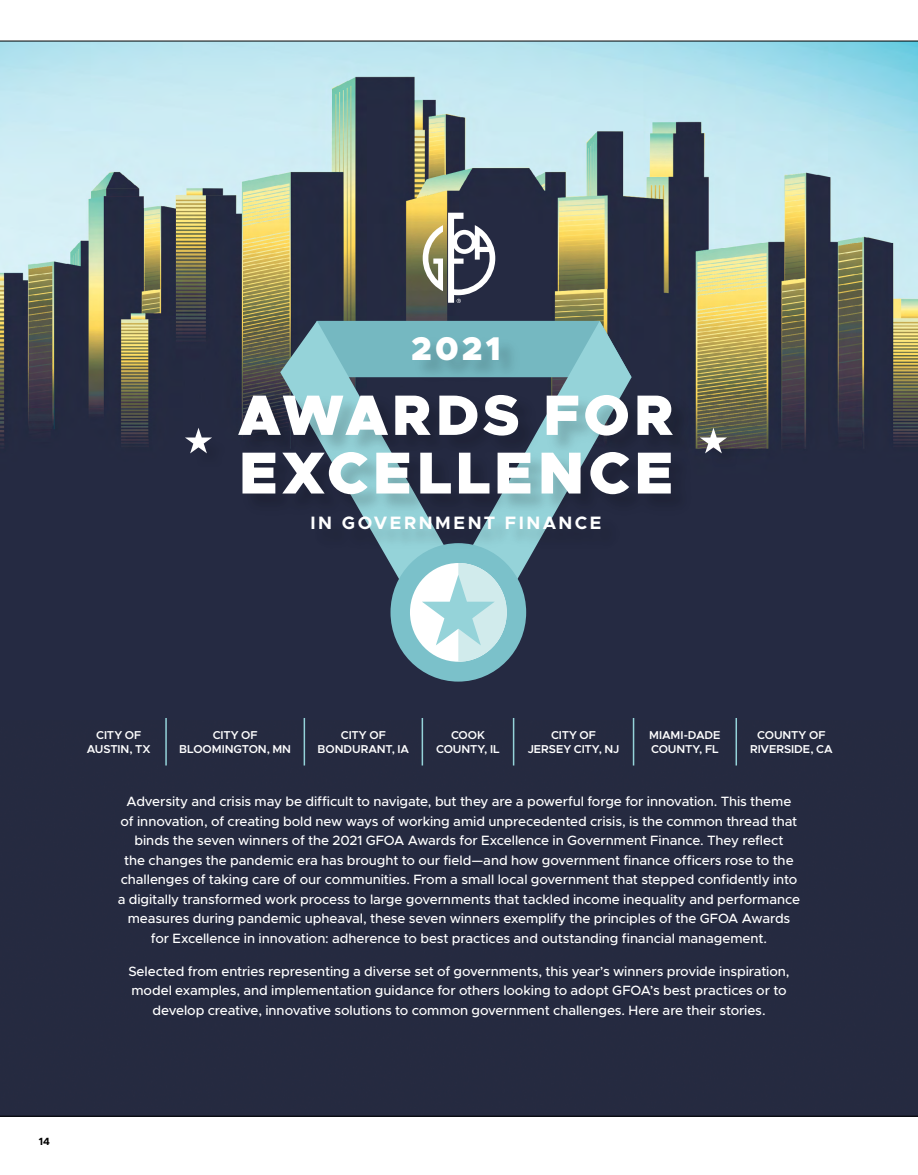
<style>
.page{position:relative;width:918px;height:1175px;background:#fff}
.page>*{position:absolute;margin:0;border:0;box-sizing:border-box;transform-origin:0 0}
.t1{font:900 59.4px "Metropolis";letter-spacing:.065em;color:#fff}
.t2{font:900 57.15px "Metropolis";letter-spacing:.06em;color:#fff}
.t3{font:900 33px "Metropolis";color:#fff}
.t4{font:700 18px "Metropolis";letter-spacing:.135em;color:#fff}
.t5{font:500 13.5px/19.5px "Metropolis";letter-spacing:-.005em;color:#fff;text-align:center}
.t6{font:600 11.55px/13.8px "Metropolis";letter-spacing:-.005em;color:#fff;text-align:center}
.t7{font:700 10.5px "Metropolis";color:#000}
</style>
<div class="page">
<img style="left:0;top:42px;width:918px;height:678px">
<div style="left:0;top:720px;width:918px;height:395px;background:#252a40"></div>
<hr style="left:0;top:41px;width:918px;height:1px;background:#000">
<hr style="left:165px;top:718px;width:2px;height:47px;background:#95d3d9">
<hr style="left:304px;top:718px;width:1px;height:47px;background:#95d3d9">
<hr style="left:422px;top:718px;width:1px;height:47px;background:#95d3d9">
<hr style="left:513px;top:718px;width:1px;height:47px;background:#95d3d9">
<hr style="left:633px;top:718px;width:1px;height:47px;background:#95d3d9">
<hr style="left:736px;top:718px;width:1px;height:47px;background:#95d3d9">
<svg style="left:423px;top:213px;width:72px;height:90px"></svg>
<svg style="left:458px;top:321px;width:174px;height:278px;background:#3f5668"></svg>
<svg style="left:280px;top:321px;width:178px;height:278px;background:#3f5567"></svg>
<div style="left:391px;top:543px;width:135px;height:138px;background:#7bc1ca;border-radius:50%"></div>
<div style="left:410px;top:563px;width:97px;height:98px;background:#fff;border-radius:50%"></div>
<svg style="left:422px;top:563px;width:85px;height:98px"></svg>
<div style="left:189px;top:339px;width:556px;height:209px;background:#000;opacity:.1"></div>
<div style="left:235px;top:333px;width:462px;height:221px;background:#000;opacity:.1"></div>
<svg style="left:185px;top:428px;width:27px;height:25px"></svg>
<svg style="left:700px;top:428px;width:27px;height:25px"></svg>
<hr style="left:0;top:1115px;width:918px;height:1px;background:#000">
<h3 class="t3" style="left:411px;top:327px;width:91px">2021</h3>
<h2 class="t2" style="left:238px;top:378px;width:437px">AWARDS FOR</h2>
<h1 class="t1" style="left:239px;top:435px;width:436px">EXCELLENCE</h1>
<h3 class="t4" style="left:311px;top:511px;width:292px">IN GOVERNMENT FINANCE</h3>
<p class="t6" style="left:87px;top:728px;width:65px">CITY OF<br>AUSTIN, TX</p>
<p class="t6" style="left:179px;top:728px;width:113px">CITY OF<br>BLOOMINGTON, MN</p>
<p class="t6" style="left:318px;top:728px;width:93px">CITY OF<br>BONDURANT, IA</p>
<p class="t6" style="left:436px;top:728px;width:65px">COOK<br>COUNTY, IL</p>
<p class="t6" style="left:528px;top:728px;width:93px">CITY OF<br>JERSEY CITY, NJ</p>
<p class="t6" style="left:649px;top:728px;width:73px;text-align:left">MIAMI-DADE<br>COUNTY, FL</p>
<p class="t6" style="left:750px;top:728px;width:84px">COUNTY OF<br>RIVERSIDE, CA</p>
<p class="t5" style="left:118px;top:792px;width:684px">Adversity and crisis may be difficult to navigate, but they are a powerful forge for innovation. This theme<br>of innovation, of creating bold new ways of working amid unprecedented crisis, is the common thread that binds the seven winners of the 2021 GFOA Awards for Excellence in Government Finance. They reflect<br>the changes the pandemic era has brought to our field—and how government finance officers rose to the challenges of taking care of our communities. From a small local government that stepped confidently into a digitally transformed work process to large governments that tackled income inequality and performance measures during pandemic upheaval, these seven winners exemplify the principles of the GFOA Awards for Excellence in innovation: adherence to best practices and outstanding financial management.</p>
<p class="t5" style="left:128px;top:961px;width:663px">Selected from entries representing a diverse set of governments, this year’s winners provide inspiration, model examples, and implementation guidance for others looking to adopt GFOA’s best practices or to develop creative, innovative solutions to common government challenges. Here are their stories.</p>
<p class="t7" style="left:39px;top:1134px;width:13px">14</p>
</div>
